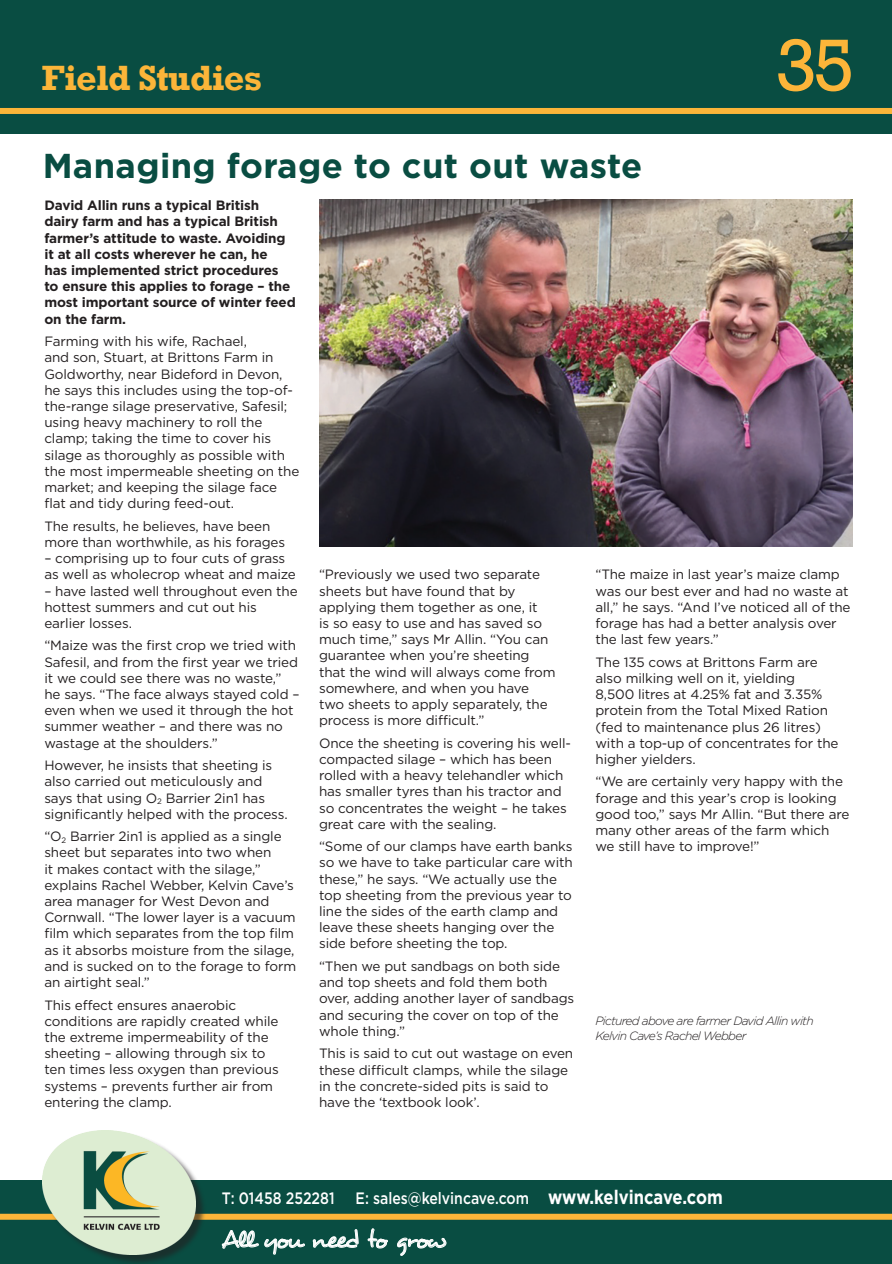
<style>
.page{position:relative;width:892px;height:1264px;background:#fff}
.page>*{position:absolute;margin:0;border:0;box-sizing:border-box;transform-origin:0 0}
.t1{font:75px "Rockwell";color:#fcb539}
.t2{font:700 36px "Rockwell";letter-spacing:-.02em;color:#fcb539}
.t3{font:700 34.5px "Gotham";letter-spacing:.01em;color:#094d42}
.t4{font:24px "Desyrel";letter-spacing:-.09em;color:#fff}
.t5{font:500 16.5px "Gotham";color:#fff;scale:.85 1}
.t6{font:13.5px/16.2px "Gotham";letter-spacing:-.01em;color:#231f20}
.t7{font:700 13.5px/16.2px "Gotham";letter-spacing:-.01em;color:#231f20}
.t8{font:italic 300 12px/14.4px "Gotham";letter-spacing:-.06em;color:#231f20}
.s1{font-weight:700;font-size:19.5px}
</style>
<div class="page">
<div style="left:0;top:0;width:892px;height:133px;background:#094d42"></div>
<div style="left:0;top:1179px;width:892px;height:85px;background:#094d42"></div>
<div style="left:0;top:1213px;width:892px;height:6px;background:#fcb539"></div>
<div style="left:0;top:108px;width:892px;height:6px;background:#fcb539"></div>
<div style="left:44px;top:1131px;width:162px;height:133px;background:#231f20;opacity:.6"></div>
<img style="left:43px;top:1130px;width:153px;height:125px">
<svg style="left:222px;top:1230px;width:83px;height:25px"></svg>
<svg style="left:312px;top:1229px;width:47px;height:19px"></svg>
<svg style="left:367px;top:1228px;width:21px;height:20px"></svg>
<svg style="left:397px;top:1237px;width:50px;height:19px"></svg>
<img style="left:320px;top:199px;width:532px;height:347px">
<h2 class="t2" style="left:42px;top:56px;width:222px">Field Studies</h2>
<h3 class="t3" style="left:43px;top:143px;width:601px">Managing forage to cut out waste</h3>
<h1 class="t1" style="left:776px;top:22px;width:80px">35</h1>
<p class="t7" style="left:44px;top:197px;width:253px">David Allin runs a typical British dairy farm and has a typical British farmer’s attitude to waste. Avoiding it at all costs wherever he can, he<br>has implemented strict procedures to ensure this applies to forage – the most important source of winter feed on the farm.</p>
<p class="t6" style="left:44px;top:333px;width:256px">Farming with his wife, Rachael,<br>and son, Stuart, at Brittons Farm in Goldworthy, near Bideford in Devon, he says this includes using the top-of&shy;the-range silage preservative, Safesil; using heavy machinery to roll the clamp; taking the time to cover his silage as thoroughly as possible with the most impermeable sheeting on the market; and keeping the silage face flat and tidy during feed-out.</p>
<p class="t6" style="left:44px;top:517px;width:242px">The results, he believes, have been more than worthwhile, as his forages</p>
<p class="t6" style="left:44px;top:550px;width:253px">– comprising up to four cuts of grass as well as wholecrop wheat and maize</p>
<p class="t6" style="left:44px;top:582px;width:255px">– have lasted well throughout even the hottest summers and cut out his earlier losses.</p>
<p class="t6" style="left:44px;top:637px;width:257px">“Maize was the first crop we tried with Safesil, and from the first year we tried it we could see there was no waste,” he says. “The face always stayed cold – even when we used it through the hot summer weather – and there was no wastage at the shoulders.”</p>
<p class="t6" style="left:44px;top:757px;width:245px">However, he insists that sheeting is also carried out meticulously and says that using O<sub>2</sub> Barrier 2in1 has significantly helped with the process.</p>
<p class="t6" style="left:44px;top:828px;width:253px">“O<sub>2</sub> Barrier 2in1 is applied as a single sheet but separates into two when<br>it makes contact with the silage,” explains Rachel Webber, Kelvin Cave’s area manager for West Devon and Cornwall. “The lower layer is a vacuum film which separates from the top film as it absorbs moisture from the silage, and is sucked on to the forage to form an airtight seal.”</p>
<p class="t6" style="left:44px;top:996px;width:236px">This effect ensures anaerobic conditions are rapidly created while the extreme impermeability of the sheeting – allowing through six to ten times less oxygen than previous systems – prevents further air from entering the clamp.</p>
<p class="t6" style="left:319px;top:566px;width:238px">“Previously we used two separate sheets but have found that by applying them together as one, it<br>is so easy to use and has saved so much time,” says Mr Allin. “You can guarantee when you’re sheeting that the wind will always come from somewhere, and when you have two sheets to apply separately, the process is more difficult.”</p>
<p class="t6" style="left:319px;top:734px;width:253px">Once the sheeting is covering his well&shy;compacted silage – which has been rolled with a heavy telehandler which has smaller tyres than his tractor and so concentrates the weight – he takes great care with the sealing.</p>
<p class="t6" style="left:319px;top:838px;width:255px">“Some of our clamps have earth banks so we have to take particular care with these,” he says. “We actually use the top sheeting from the previous year to line the sides of the earth clamp and leave these sheets hanging over the side before sheeting the top.</p>
<p class="t6" style="left:319px;top:958px;width:257px">“Then we put sandbags on both side and top sheets and fold them both over, adding another layer of sandbags and securing the cover on top of the whole thing.”</p>
<p class="t6" style="left:319px;top:1045px;width:256px">This is said to cut out wastage on even these difficult clamps, while the silage in the concrete-sided pits is said to have the ‘textbook look’.</p>
<p class="t6" style="left:595px;top:566px;width:257px">“The maize in last year’s maize clamp was our best ever and had no waste at all,” he says. “And I’ve noticed all of the forage has had a better analysis over the last few years.”</p>
<p class="t6" style="left:595px;top:653px;width:245px">The 135 cows at Brittons Farm are also milking well on it, yielding<br>8,500 litres at 4.25% fat and 3.35% protein from the Total Mixed Ration (fed to maintenance plus 26 litres) with a top-up of concentrates for the higher yielders.</p>
<p class="t6" style="left:595px;top:773px;width:255px">“We are certainly very happy with the forage and this year’s crop is looking good too,” says Mr Allin. “But there are many other areas of the farm which we still have to improve!”</p>
<p class="t8" style="left:595px;top:1013px;width:220px">Pictured above are farmer David Allin with<br>Kelvin Cave’s Rachel Webber</p>
<p class="t5" style="left:222px;top:1187px;width:134px">T: 01458 252281</p>
<p class="t5" style="left:356px;top:1187px;width:434px">E: sales@kelvincave.com <span class="s1">www.kelvincave.com</span></p>
<h3 class="t4" style="left:222px;top:1225px;width:226px">All you need to grow</h3>
</div>
